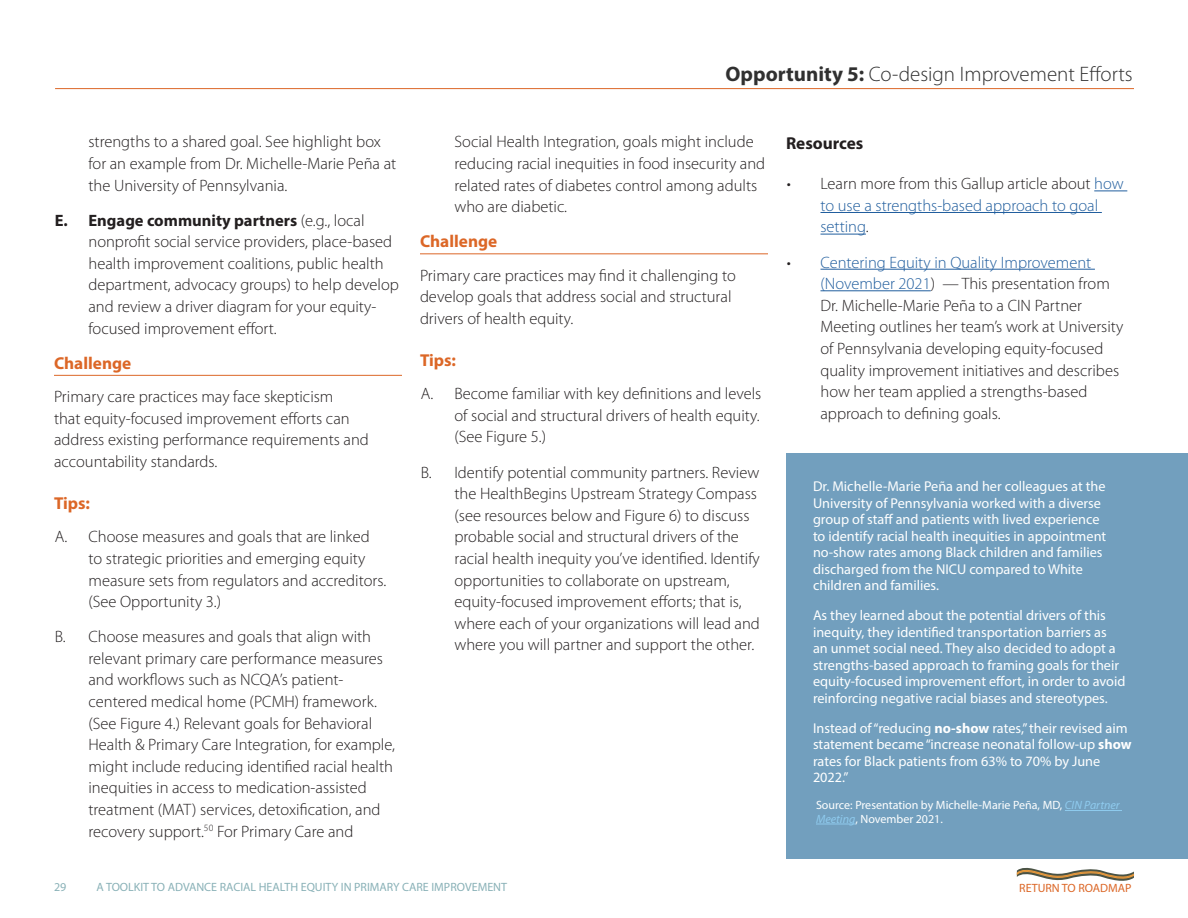
<style>
.page{position:relative;width:1188px;height:918px;background:#fff}
.page>*{position:absolute;margin:0;border:0;box-sizing:border-box;transform-origin:0 0}
.t1{font:300 21px "Myriad Pro";color:#303030}
.t2{font:700 17.25px "Myriad Pro";color:#dc6727}
.t3{font:700 17.25px "Myriad Pro";color:#231f20}
.t4{font:300 16.5px/21.6px "Myriad Pro";color:#231f20}
.t5{font:300 16.5px/21.6px "Myriad Pro";color:#215e9e}
.t6{font:14.25px/16.5px "Myriad Pro";color:#fff}
.t7{font:12px/13.5px "Myriad Pro";color:#fff}
.t8{font:12px "Myriad Pro";color:#89b1b7}
.t9{font:12px "Myriad Pro";color:#dc6727}
.s1{font-weight:700}
.s2{color:#231f20}
.s3{color:#215e9e}
.s4{font-style:italic;color:#83c5ed}
</style>
<div class="page">
<hr style="left:55px;top:88px;width:1079px;height:1px;background:#dc6727">
<hr style="left:54px;top:375px;width:348px;height:1px;background:#dc6727">
<hr style="left:420px;top:254px;width:348px;height:1px;background:#dc6727">
<hr style="left:1094px;top:190px;width:33px;height:1px;background:#215e9e">
<hr style="left:820px;top:212px;width:282px;height:1px;background:#215e9e">
<hr style="left:820px;top:234px;width:46px;height:1px;background:#215e9e">
<hr style="left:820px;top:269px;width:275px;height:1px;background:#215e9e">
<hr style="left:820px;top:290px;width:111px;height:1px;background:#215e9e">
<div style="left:786px;top:454px;width:402px;height:405px;background:#729fbe"></div>
<hr style="left:1065px;top:810px;width:57px;height:1px;background:#83c5ed">
<hr style="left:816px;top:824px;width:39px;height:1px;background:#83c5ed">
<svg style="left:1017px;top:867px;width:117px;height:14px"></svg>
<p class="t4" style="left:88px;top:131px;width:309px">strengths to a shared goal. See highlight box for an example from Dr. Michelle-Marie Peña at the University of Pennsylvania.</p>
<p class="t4" style="left:88px;top:210px;width:312px;text-indent:-34px"><span class="s1">E. Engage community partners</span> (e.g., local nonprofit social service providers, place-based health improvement coalitions, public health department, advocacy groups) to help develop and review a driver diagram for your equity&shy;focused improvement effort.</p>
<p class="t2" style="left:54px;top:352px;width:79px">Challenge</p>
<p class="t4" style="left:54px;top:386px;width:316px">Primary care practices may face skepticism<br>that equity-focused improvement efforts can address existing performance requirements and accountability standards.</p>
<p class="t2" style="left:54px;top:492px;width:38px">Tips:</p>
<p class="t4" style="left:88px;top:526px;width:299px;text-indent:-34px">A. Choose measures and goals that are linked to strategic priorities and emerging equity measure sets from regulators and accreditors. (See Opportunity 3.)</p>
<p class="t4" style="left:88px;top:626px;width:308px;text-indent:-34px">B. Choose measures and goals that align with relevant primary care performance measures and workflows such as NCQA’s patient&shy;centered medical home (PCMH) framework. (See Figure 4.) Relevant goals for Behavioral Health &amp; Primary Care Integration, for example, might include reducing identified racial health inequities in access to medication-assisted treatment (MAT) services, detoxification, and recovery support.<sup>50</sup> For Primary Care and</p>
<p class="t1" style="left:725px;top:62px;width:409px"><span class="s1">Opportunity 5:</span> Co-design Improvement Efforts</p>
<p class="t4" style="left:454px;top:131px;width:312px">Social Health Integration, goals might include reducing racial inequities in food insecurity and related rates of diabetes control among adults who are diabetic.</p>
<p class="t2" style="left:420px;top:230px;width:79px">Challenge</p>
<p class="t4" style="left:420px;top:265px;width:317px">Primary care practices may find it challenging to develop goals that address social and structural drivers of health equity.</p>
<p class="t2" style="left:420px;top:349px;width:38px">Tips:</p>
<p class="t4" style="left:454px;top:383px;width:308px;text-align:justify;text-indent:-34px">A. Become familiar with key definitions and levels of social and structural drivers of health equity. (See Figure 5.)</p>
<p class="t4" style="left:454px;top:462px;width:307px;text-indent:-34px">B. Identify potential community partners. Review the HealthBegins Upstream Strategy Compass (see resources below and Figure 6) to discuss probable social and structural drivers of the racial health inequity you’ve identified. Identify opportunities to collaborate on upstream, equity-focused improvement efforts; that is, where each of your organizations will lead and where you will partner and support the other.</p>
<p class="t3" style="left:786px;top:132px;width:79px">Resources</p>
<p class="t5" style="left:820px;top:173px;width:305px;text-indent:-34px"><span class="s2">• Learn more from this Gallup article about</span> how to use a strengths-based approach to goal setting<span class="s2">.</span></p>
<p class="t4" style="left:820px;top:252px;width:304px;text-indent:-34px">• <span class="s3">Centering Equity in Quality Improvement (November 2021</span>) — This presentation from Dr. Michelle-Marie Peña to a CIN Partner Meeting outlines her team’s work at University of Pennsylvania developing equity-focused quality improvement initiatives and describes how her team applied a strengths-based approach to defining goals.</p>
<p class="t6" style="left:813px;top:478px;width:295px">Dr. Michelle-Marie Peña and her colleagues at the University of Pennsylvania worked with a diverse group of staff and patients with lived experience to identify racial health inequities in appointment no-show rates among Black children and families discharged from the NICU compared to White children and families.</p>
<p class="t6" style="left:813px;top:607px;width:314px">As they learned about the potential drivers of this inequity, they identified transportation barriers as<br>an unmet social need. They also decided to adopt a strengths-based approach to framing goals for their equity-focused improvement effort, in order to avoid reinforcing negative racial biases and stereotypes.</p>
<p class="t6" style="left:813px;top:720px;width:320px">Instead of “reducing <span class="s1">no-show</span> rates,” their revised aim statement became “increase neonatal follow-up <span class="s1">show </span>rates for Black patients from 63% to 70% by June 2022.”</p>
<p class="t7" style="left:816px;top:798px;width:305px">Source: Presentation by Michelle-Marie Peña, MD, <span class="s4">CIN Partner<br>Meeting</span>, November 2021.</p>
<p class="t8" style="left:54px;top:880px;width:14px">29</p>
<p class="t8" style="left:97px;top:880px;width:412px">A TOOLKIT TO ADVANCE RACIAL HEALTH EQUITY IN PRIMARY CARE IMPROVEMENT</p>
<p class="t9" style="left:1019px;top:880px;width:114px">RETURN TO ROADMAP</p>
</div>
